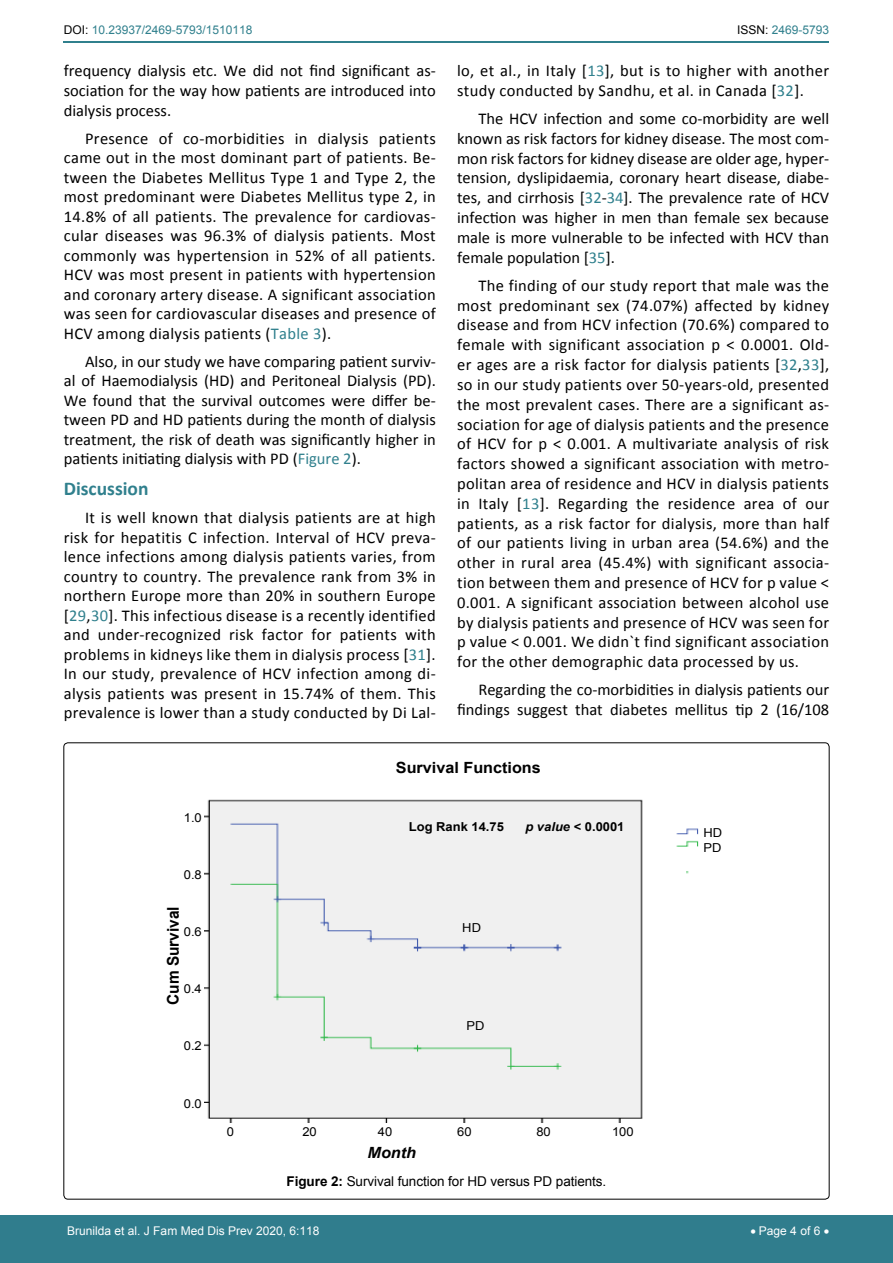
<style>
.page{position:relative;width:893px;height:1263px;background:#fff}
.page>*{position:absolute;margin:0;border:0;box-sizing:border-box;transform-origin:0 0}
.t1{font:700 19.5px "Calibri";color:#30808d}
.t2{font:16.5px/19.8px "Calibri";color:#000;text-align:justify}
.t3{font:16.5px/19.5px "Calibri";letter-spacing:.02em;color:#000}
.t4{font:700 16.2px "Arial";color:#000;scale:.95 1}
.t5{font:700 15.45px "Arial";color:#000;scale:1.05 1}
.t6{font:italic 700 15.45px "Arial";color:#000;scale:1.05 1}
.t7{font:13.5px "Arial";letter-spacing:-.005em;color:#000}
.t8{font:12.3px/14.9px "Arial";color:#000;scale:1.05 1}
.t9{font:700 12.3px "Arial";color:#000;scale:1.05 1}
.t10{font:12px "Arial";color:#fff}
.t11{font:12px "Arial";color:#30808d}
.s1{color:#000}
.s2{color:#30808d}
.s3{font-style:italic}
.s4{font-weight:700}
</style>
<div class="page">
<hr style="left:64px;top:41px;width:765px;height:2px;background:#30808d">
<div style="left:0;top:1216px;width:893px;height:47px;background:#307d8d"></div>
<img style="left:204px;top:799px;width:495px;height:324px">
<div style="left:453px;top:1009px;width:57px;height:31px;background:#f0f0f0"></div>
<div style="left:453px;top:912px;width:42px;height:26px;background:#f0f0f0"></div>
<div style="left:395px;top:815px;width:238px;height:31px;background:#f0f0f0"></div>
<p class="t11" style="left:64px;top:22px;width:190px"><span class="s1">DOI:</span> 10.23937/2469-5793/1510118</p>
<p class="t11" style="left:737px;top:22px;width:94px"><span class="s1">ISSN:</span> 2469-5793</p>
<p class="t2" style="left:64px;top:61px;width:374px">frequency dialysis etc. We did not find significant as&shy;sociation for the way how patients are introduced into dialysis process.</p>
<p class="t2" style="left:64px;top:129px;width:374px;text-indent:21px">Presence of co-morbidities in dialysis patients came out in the most dominant part of patients. Be&shy;tween the Diabetes Mellitus Type 1 and Type 2, the most predominant were Diabetes Mellitus type 2, in 14.8% of all patients. The prevalence for cardiovas&shy;cular diseases was 96.3% of dialysis patients. Most commonly was hypertension in 52% of all patients.<br>HCV was most present in patients with hypertension and coronary artery disease. A significant association was seen for cardiovascular diseases and presence of HCV among dialysis patients (<span class="s2">Table 3</span>).</p>
<p class="t2" style="left:64px;top:352px;width:374px;text-indent:21px">Also, in our study we have comparing patient surviv&shy;al of Haemodialysis (HD) and Peritoneal Dialysis (PD).<br>We found that the survival outcomes were differ be&shy;tween PD and HD patients during the month of dialysis treatment, the risk of death was significantly higher in patients initiating dialysis with PD (<span class="s2">Figure 2</span>).</p>
<p class="t1" style="left:64px;top:476px;width:86px">Discussion</p>
<p class="t2" style="left:64px;top:508px;width:374px;text-indent:21px">It is well known that dialysis patients are at high risk for hepatitis C infection. Interval of HCV preva&shy;lence infections among dialysis patients varies, from country to country. The prevalence rank from 3% in northern Europe more than 20% in southern Europe [<span class="s2">29</span>,<span class="s2">30</span>]. This infectious disease is a recently identified and under-recognized risk factor for patients with problems in kidneys like them in dialysis process [<span class="s2">31</span>].<br>In our study, prevalence of HCV infection among di&shy;alysis patients was present in 15.74% of them. This prevalence is lower than a study conducted by Di Lal-</p>
<p class="t3" style="left:457px;top:61px;width:373px">lo, et al., in Italy [<span class="s2">13</span>], but is to higher with another study conducted by Sandhu, et al. in Canada [<span class="s2">32</span>].</p>
<p class="t2" style="left:457px;top:109px;width:374px;text-indent:21px">The HCV infection and some co-morbidity are well known as risk factors for kidney disease. The most com&shy;mon risk factors for kidney disease are older age, hyper&shy;tension, dyslipidaemia, coronary heart disease, diabe&shy;tes, and cirrhosis [<span class="s2">32</span>-<span class="s2">34</span>]. The prevalence rate of HCV infection was higher in men than female sex because male is more vulnerable to be infected with HCV than female population [<span class="s2">35</span>].</p>
<p class="t2" style="left:457px;top:276px;width:374px;text-indent:21px">The finding of our study report that male was the most predominant sex (74.07%) affected by kidney disease and from HCV infection (70.6%) compared to female with significant association p &lt; 0.0001. Old&shy;er ages are a risk factor for dialysis patients [<span class="s2">32</span>,<span class="s2">33</span>], so in our study patients over 50-years-old, presented the most prevalent cases. There are a significant as&shy;sociation for age of dialysis patients and the presence of HCV for p &lt; 0.001. A multivariate analysis of risk factors showed a significant association with metro&shy;politan area of residence and HCV in dialysis patients in Italy [<span class="s2">13</span>]. Regarding the residence area of our patients, as a risk factor for dialysis, more than half of our patients living in urban area (54.6%) and the other in rural area (45.4%) with significant associa&shy;tion between them and presence of HCV for p value &lt; 0.001. A significant association between alcohol use by dialysis patients and presence of HCV was seen for p value &lt; 0.001. We didn`t find significant association for the other demographic data processed by us.</p>
<p class="t2" style="left:457px;top:680px;width:374px;text-align:right">Regarding the co-morbidities in dialysis patients our findings suggest that diabetes mellitus tip 2 (16/108</p>
<p class="t8" style="left:184px;top:810px;width:19px">1.0</p>
<p class="t8" style="left:184px;top:867px;width:19px">0.8</p>
<p class="t4" style="left:162px;top:1005px;width:105px;rotate:-90deg">Cum Survival</p>
<p class="t8" style="left:184px;top:925px;width:19px">0.6</p>
<p class="t8" style="left:184px;top:982px;width:19px">0.4</p>
<p class="t8" style="left:184px;top:1039px;width:19px">0.2</p>
<p class="t8" style="left:184px;top:1096px;width:19px">0.0</p>
<p class="t5" style="left:396px;top:757px;width:139px">Survival Functions</p>
<p class="t9" style="left:409px;top:818px;width:92px">Log Rank 14.75</p>
<p class="t9" style="left:525px;top:818px;width:96px"><span class="s3">p value</span> &lt; 0.0001</p>
<p class="t8" style="left:462px;top:921px;width:19px">HD</p>
<p class="t8" style="left:466px;top:1018px;width:19px">PD</p>
<p class="t8" style="left:227px;top:1124px;width:8px">0</p>
<p class="t8" style="left:302px;top:1124px;width:15px">20</p>
<p class="t8" style="left:378px;top:1124px;width:15px">40</p>
<p class="t8" style="left:457px;top:1124px;width:15px">60</p>
<p class="t8" style="left:536px;top:1124px;width:15px">80</p>
<p class="t8" style="left:612px;top:1124px;width:22px">100</p>
<p class="t6" style="left:368px;top:1143px;width:48px">Month</p>
<p class="t7" style="left:287px;top:1173px;width:321px"><span class="s4">Figure 2:</span> Survival function for HD versus PD patients.</p>
<p class="t8" style="left:704px;top:825px;width:19px">HD<br>PD</p>
<p class="t10" style="left:67px;top:1222px;width:254px">Brunilda et al. J Fam Med Dis Prev 2020, 6:118</p>
<p class="t10" style="left:750px;top:1222px;width:80px">• Page 4 of 6 •</p>
</div>
